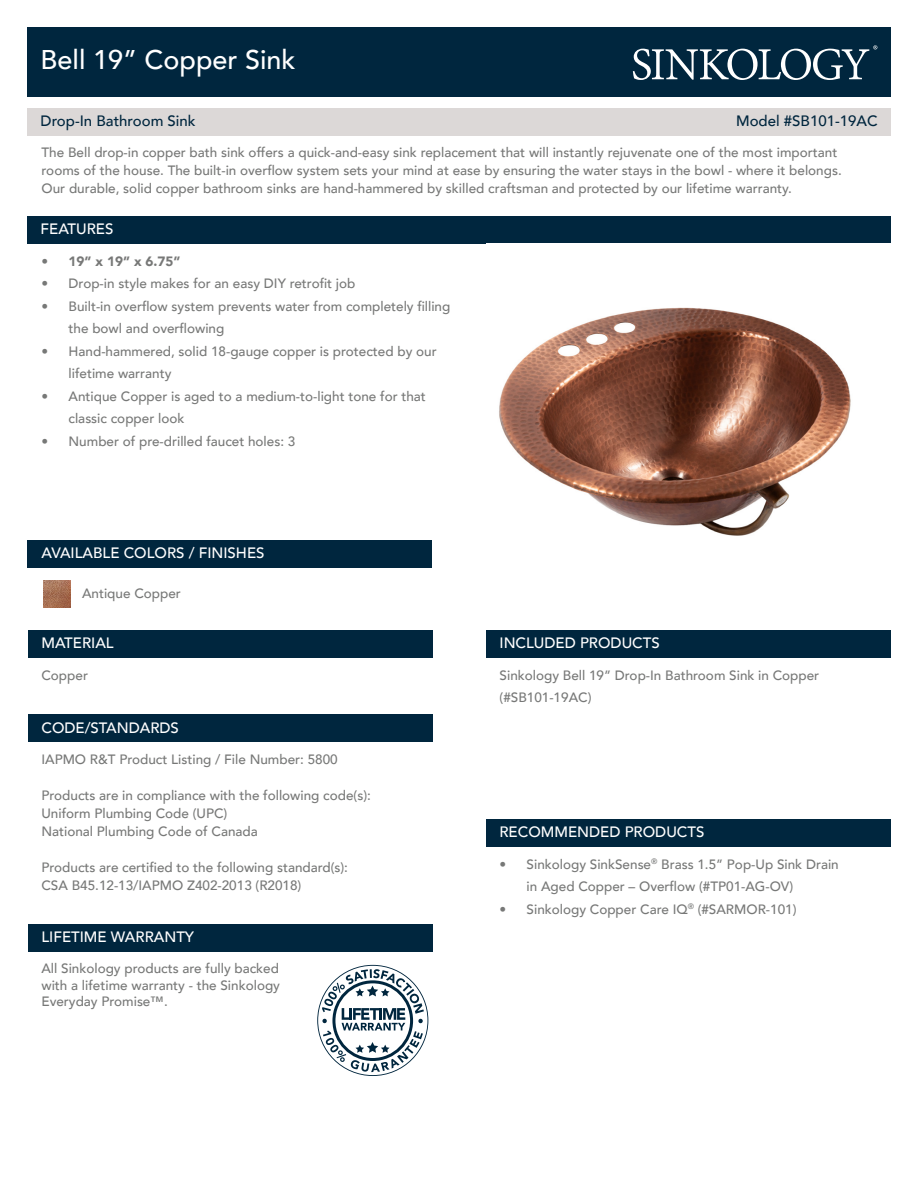
<style>
.page{position:relative;width:918px;height:1188px;background:#fff}
.page>*{position:absolute;margin:0;border:0;box-sizing:border-box;transform-origin:0 0}
.t1{font:500 27px "Avenir";color:#fff}
.t2{font:500 15px "Avenir";color:#fff}
.t3{font:500 15px "Avenir";color:#00263e}
.t4{font:500 13.5px/22.5px "Avenir";color:#777877}
.t5{font:900 13.5px "Avenir";color:#777877}
</style>
<div class="page">
<div style="left:27px;top:27px;width:864px;height:69px;background:#00263e"></div>
<svg style="left:633px;top:45px;width:244px;height:35px"></svg>
<div style="left:27px;top:108px;width:864px;height:27px;background:#dcd8d7"></div>
<div style="left:27px;top:216px;width:864px;height:27px;background:#00263e"></div>
<div style="left:28px;top:540px;width:404px;height:28px;background:#00263e"></div>
<img style="left:43px;top:580px;width:27px;height:27px">
<img style="left:499px;top:307px;width:352px;height:229px">
<div style="left:28px;top:630px;width:405px;height:27px;background:#00263e"></div>
<div style="left:28px;top:715px;width:405px;height:27px;background:#00263e"></div>
<div style="left:28px;top:924px;width:405px;height:27px;background:#00263e"></div>
<svg style="left:317px;top:965px;width:111px;height:111px"></svg>
<div style="left:486px;top:819px;width:405px;height:28px;background:#00263e"></div>
<div style="left:486px;top:630px;width:405px;height:27px;background:#00263e"></div>
<p class="t1" style="left:41px;top:36px;width:257px">Bell 19” Copper Sink</p>
<p class="t3" style="left:41px;top:108px;width:157px">Drop-In Bathroom Sink</p>
<p class="t3" style="left:736px;top:108px;width:143px">Model #SB101-19AC</p>
<p class="t4" style="left:42px;top:143px;width:802px;line-height:18px">The Bell drop-in copper bath sink offers a quick-and-easy sink replacement that will instantly rejuvenate one of the most important rooms of the house. The built-in overflow system sets your mind at ease by ensuring the water stays in the bowl - where it belongs.</p>
<p class="t4" style="left:42px;top:177px;width:752px">Our durable, solid copper bathroom sinks are hand-hammered by skilled craftsman and protected by our lifetime warranty.</p>
<p class="t2" style="left:41px;top:216px;width:74px">FEATURES</p>
<p class="t5" style="left:42px;top:249px;width:140px">• 19” x 19” x 6.75”</p>
<p class="t4" style="left:42px;top:271px;width:315px">• Drop-in style makes for an easy DIY retrofit job</p>
<p class="t4" style="left:69px;top:294px;width:383px;text-indent:-27px">• Built-in overflow system prevents water from completely filling the bowl and overflowing</p>
<p class="t4" style="left:69px;top:339px;width:370px;text-indent:-27px">• Hand-hammered, solid 18-gauge copper is protected by our lifetime warranty</p>
<p class="t4" style="left:69px;top:384px;width:359px;text-indent:-27px">• Antique Copper is aged to a medium-to-light tone for that classic copper look</p>
<p class="t4" style="left:42px;top:429px;width:255px">• Number of pre-drilled faucet holes: 3</p>
<p class="t2" style="left:41px;top:540px;width:225px">AVAILABLE COLORS / FINISHES</p>
<p class="t4" style="left:82px;top:581px;width:100px">Antique Copper</p>
<p class="t2" style="left:41px;top:630px;width:74px">MATERIAL</p>
<p class="t4" style="left:41px;top:663px;width:48px">Copper</p>
<p class="t2" style="left:41px;top:715px;width:139px">CODE/STANDARDS</p>
<p class="t4" style="left:41px;top:748px;width:298px">IAPMO R&amp;T Product Listing / File Number: 5800</p>
<p class="t4" style="left:41px;top:784px;width:331px">Products are in compliance with the following code(s):</p>
<p class="t4" style="left:41px;top:802px;width:187px">Uniform Plumbing Code (UPC)</p>
<p class="t4" style="left:41px;top:820px;width:218px">National Plumbing Code of Canada</p>
<p class="t4" style="left:41px;top:856px;width:308px">Products are certified to the following standard(s):</p>
<p class="t4" style="left:41px;top:874px;width:261px">CSA B45.12-13/IAPMO Z402-2013 (R2018)</p>
<p class="t2" style="left:41px;top:924px;width:154px">LIFETIME WARRANTY</p>
<p class="t4" style="left:41px;top:960px;width:240px;line-height:16.5px;text-align:justify">All Sinkology products are fully backed with a lifetime warranty - the Sinkology Everyday Promise™.</p>
<p class="t2" style="left:500px;top:630px;width:162px">INCLUDED PRODUCTS</p>
<p class="t4" style="left:500px;top:663px;width:321px">Sinkology Bell 19” Drop-In Bathroom Sink in Copper (#SB101-19AC)</p>
<p class="t2" style="left:500px;top:819px;width:206px">RECOMMENDED PRODUCTS</p>
<p class="t4" style="left:527px;top:852px;width:314px;text-indent:-27px">• Sinkology SinkSense<sup>®</sup> Brass 1.5” Pop-Up Sink Drain in Aged Copper – Overflow (#TP01-AG-OV)</p>
<p class="t4" style="left:500px;top:897px;width:298px">• Sinkology Copper Care IQ<sup>®</sup> (#SARMOR-101)</p>
</div>
